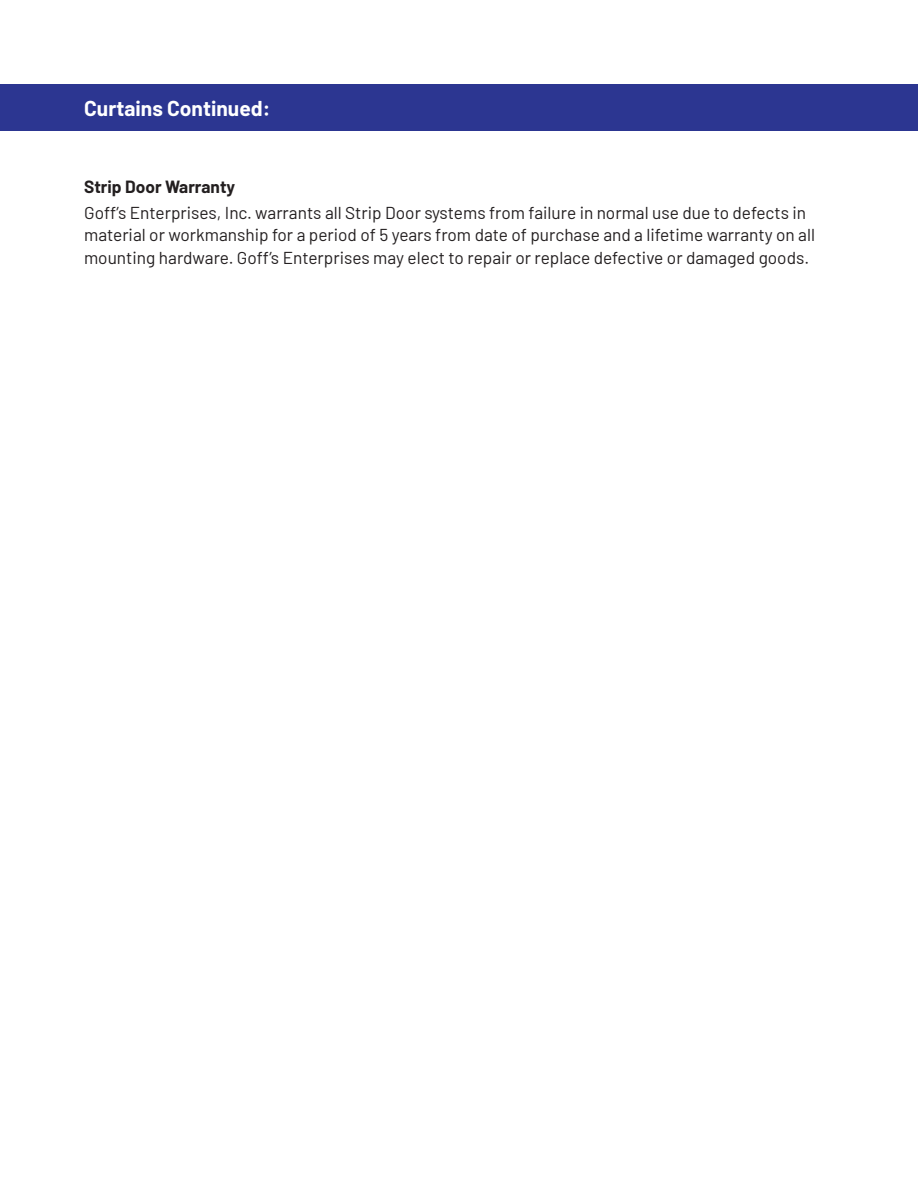
<style>
.page{position:relative;width:918px;height:1188px;background:#fff}
.page>*{position:absolute;margin:0;border:0;box-sizing:border-box;transform-origin:0 0}
.t1{font:700 21px "Barlow";color:#fff}
.t2{font:17.25px "Barlow";color:#231f20}
.t3{font:700 17.25px "Barlow";color:#231f20}
</style>
<div class="page">
<div style="left:0;top:84px;width:918px;height:47px;background:#2c3691"></div>
<p class="t1" style="left:84px;top:93px;width:188px">Curtains Continued:</p>
<p class="t3" style="left:84px;top:174px;width:153px">Strip Door Warranty</p>
<p class="t2" style="left:84px;top:200px;width:724px">Goff’s Enterprises, Inc. warrants all Strip Door systems from failure in normal use due to defects in</p>
<p class="t2" style="left:84px;top:222px;width:732px">material or workmanship for a period of 5 years from date of purchase and a lifetime warranty on all</p>
<p class="t2" style="left:84px;top:245px;width:727px">mounting hardware. Goff’s Enterprises may elect to repair or replace defective or damaged goods.</p>
</div>
